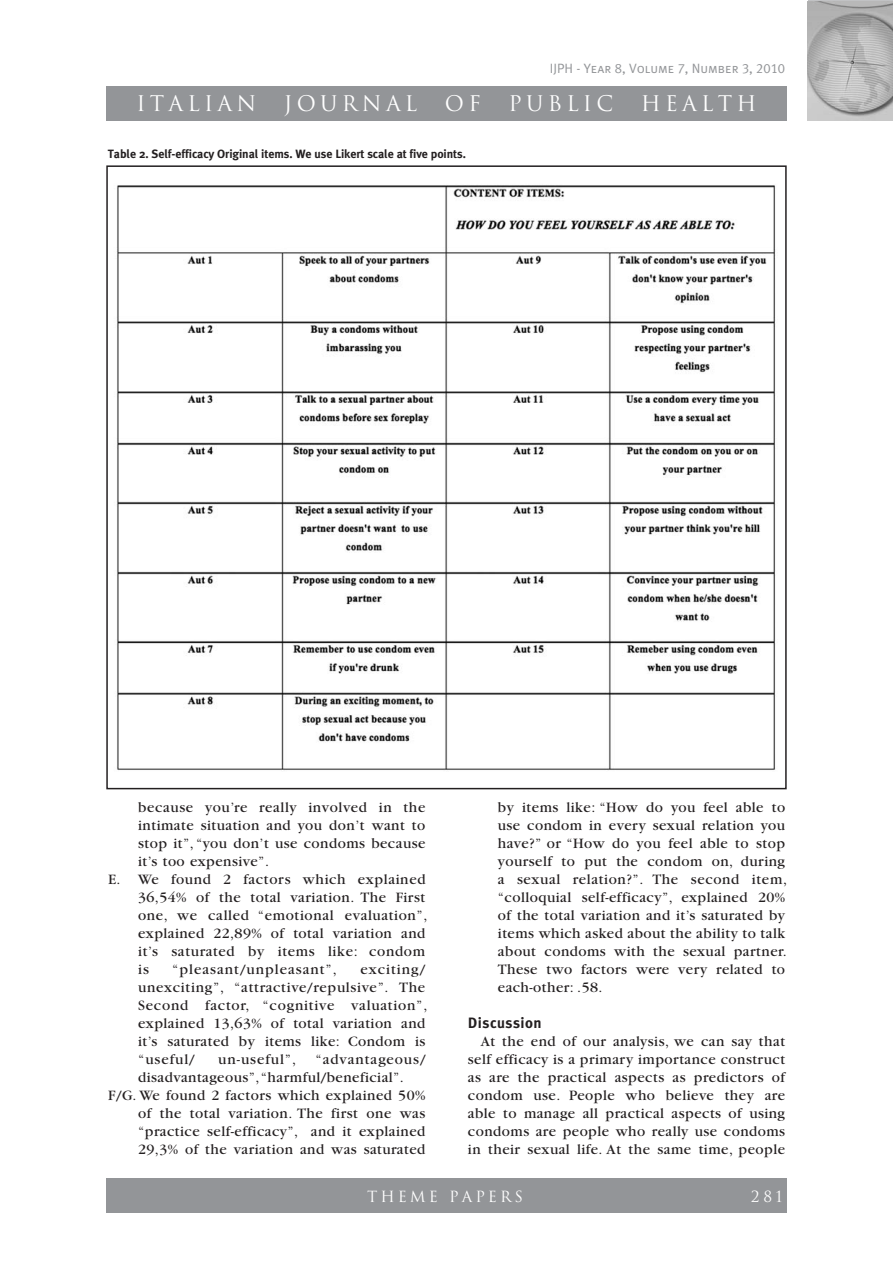
<style>
.page{position:relative;width:893px;height:1263px;background:#fff}
.page>*{position:absolute;margin:0;border:0;box-sizing:border-box;transform-origin:0 0}
.t1{font:21px "Trajan";letter-spacing:.2em;color:#fff}
.t2{font:15px/18px "Garamond";letter-spacing:.03em;color:#231f20}
.t3{font:15px "Garamond";letter-spacing:.065em;color:#231f20}
.t4{font:15px "Trajan";letter-spacing:.2em;color:#fff}
.t5{font:700 15px "Meta Plus";letter-spacing:.03em;color:#231f20}
.t6{font:13.5px "Meta Plus Normal Caps";color:#939598}
.t7{font:700 12px "Meta Plus";letter-spacing:-.005em;color:#231f20}
</style>
<div class="page">
<div style="left:106px;top:1179px;width:681px;height:34px;background:#939598"></div>
<img style="left:808px;top:1px;width:85px;height:119px">
<div style="left:106px;top:86px;width:681px;height:34px;background:#939598"></div>
<img style="left:116px;top:185px;width:660px;height:586px">
<p class="t6" style="left:550px;top:60px;width:237px">IJPH - Year 8, Volume 7, Number 3, 2010</p>
<h1 class="t1" style="left:136px;top:91px;width:121px">ITALIAN</h1>
<h1 class="t1" style="left:284px;top:91px;width:135px">JOURNAL</h1>
<h1 class="t1" style="left:445px;top:91px;width:37px">OF</h1>
<h1 class="t1" style="left:508px;top:91px;width:106px">PUBLIC</h1>
<h1 class="t1" style="left:641px;top:91px;width:117px">HEALTH</h1>
<p class="t7" style="left:108px;top:147px;width:360px">Table 2. Self-efficacy Original items. We use Likert scale at five points.</p>
<p class="t2" style="left:138px;top:798px;width:289px">because you’re really involved in the</p>
<p class="t2" style="left:138px;top:816px;width:289px">intimate situation and you don’t want to</p>
<p class="t2" style="left:138px;top:834px;width:289px">stop it”, “you don’t use condoms because</p>
<p class="t2" style="left:138px;top:852px;width:132px">it’s too expensive”.</p>
<p class="t2" style="left:108px;top:870px;width:319px">E. We found 2 factors which explained</p>
<p class="t2" style="left:138px;top:888px;width:289px">36,54% of the total variation. The First</p>
<p class="t2" style="left:138px;top:906px;width:291px">one, we called “emotional evaluation”,</p>
<p class="t2" style="left:138px;top:924px;width:289px">explained 22,89% of total variation and</p>
<p class="t2" style="left:138px;top:942px;width:289px">it’s saturated by items like: condom</p>
<p class="t2" style="left:138px;top:960px;width:12px">is</p>
<p class="t3" style="left:172px;top:961px;width:166px">“pleasant/unpleasant”,</p>
<p class="t2" style="left:138px;top:960px;width:291px;text-indent:222px">exciting/ unexciting”, “attractive/repulsive”. The<br>Second factor, “cognitive valuation”, explained 13,63% of total variation and it’s saturated by items like: Condom is “useful/</p>
<p class="t3" style="left:218px;top:1051px;width:79px">un-useful”,</p>
<p class="t3" style="left:316px;top:1051px;width:111px">“advantageous/</p>
<p class="t2" style="left:138px;top:1068px;width:267px">disadvantageous”, “harmful/beneficial”.</p>
<p class="t2" style="left:108px;top:1086px;width:319px">F/G. We found 2 factors which explained 50%</p>
<p class="t2" style="left:138px;top:1104px;width:289px">of the total variation. The first one was</p>
<p class="t2" style="left:138px;top:1122px;width:289px">“practice self-efficacy”, and it explained</p>
<p class="t2" style="left:138px;top:1140px;width:289px">29,3% of the variation and was saturated</p>
<p class="t2" style="left:498px;top:798px;width:291px">by items like: “How do you feel able to use condom in every sexual relation you have?” or “How do you feel able to stop yourself to put the condom on, during a sexual relation?”. The second item, “colloquial self-efficacy”, explained 20% of the total variation and it’s saturated by items which asked about the ability to talk about condoms with the sexual partner.<br>These two factors were very related to each-other: .58.</p>
<p class="t5" style="left:468px;top:1014px;width:75px">Discussion</p>
<p class="t2" style="left:468px;top:1032px;width:319px;text-align:justify;text-indent:13px">At the end of our analysis, we can say that self efficacy is a primary importance construct as are the practical aspects as predictors of condom use. People who believe they are able to manage all practical aspects of using condoms are people who really use condoms in their sexual life. At the same time, people</p>
<p class="t4" style="left:367px;top:1187px;width:157px">THEME PAPERS</p>
<p class="t4" style="left:751px;top:1187px;width:33px">281</p>
</div>
